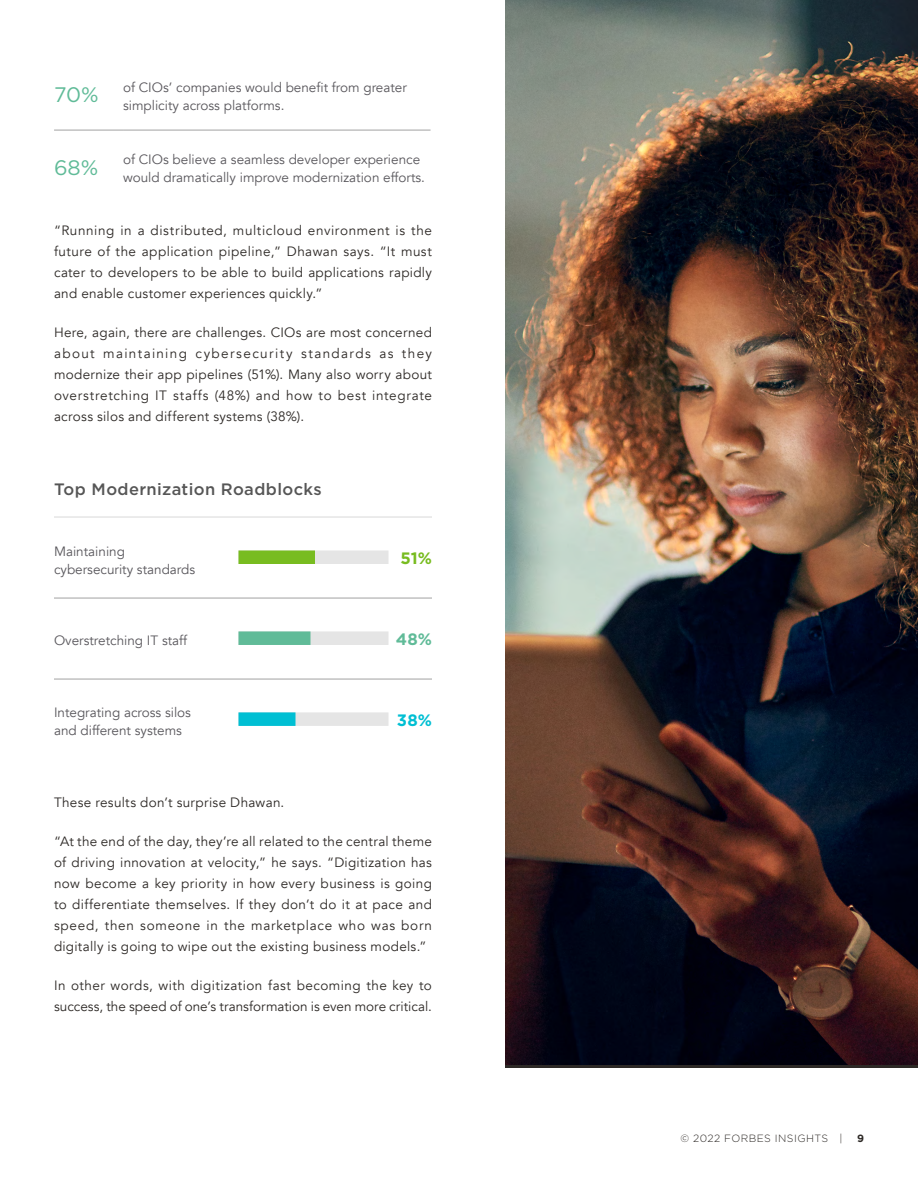
<style>
.page{position:relative;width:918px;height:1188px;background:#fff}
.page>*{position:absolute;margin:0;border:0;box-sizing:border-box;transform-origin:0 0}
.t1{font:21px "Gotham";color:#60bb98}
.t2{font:500 16.5px "Gotham";letter-spacing:.025em;color:#565656}
.t3{font:700 16.5px "Gotham";color:#78bc20}
.t4{font:700 16.5px "Gotham";color:#60bb98}
.t5{font:700 16.5px "Gotham";color:#00bfd3}
.t6{font:13.5px/21px "Avenir";letter-spacing:.02em;color:#2d2926;text-align:justify}
.t7{font:13.5px/18px "Avenir";color:#59575c}
.t8{font:300 10.5px "Gotham";letter-spacing:.04em;color:#2d2926}
.t9{font:700 10.5px "Gotham";color:#2d2926}
</style>
<div class="page">
<hr style="left:54px;top:598px;width:150px;height:1px;background:#a1a1a1">
<hr style="left:204px;top:598px;width:228px;height:1px;background:#a1a1a1">
<hr style="left:54px;top:516px;width:150px;height:2px;background:#e5e5e5">
<hr style="left:204px;top:516px;width:228px;height:2px;background:#e5e5e5">
<hr style="left:54px;top:679px;width:150px;height:1px;background:#a1a1a1">
<hr style="left:204px;top:679px;width:228px;height:1px;background:#a1a1a1">
<div style="left:238px;top:550px;width:150px;height:14px;background:#e5e5e5"></div>
<div style="left:238px;top:550px;width:77px;height:14px;background:#78bc20"></div>
<div style="left:238px;top:631px;width:150px;height:14px;background:#e5e5e5"></div>
<div style="left:238px;top:631px;width:72px;height:14px;background:#60bb98"></div>
<div style="left:238px;top:712px;width:150px;height:14px;background:#e5e5e5"></div>
<div style="left:238px;top:712px;width:58px;height:14px;background:#00bfd3"></div>
<hr style="left:54px;top:130px;width:69px;height:1px;background:#a1a1a1">
<hr style="left:123px;top:130px;width:308px;height:1px;background:#a1a1a1">
<img style="left:506px;top:0;width:412px;height:1065px">
<h1 class="t1" style="left:54px;top:82px;width:46px">70%</h1>
<p class="t7" style="left:123px;top:78px;width:285px">of CIOs’ companies would benefit from greater simplicity across platforms.</p>
<h1 class="t1" style="left:54px;top:154px;width:46px">68%</h1>
<p class="t7" style="left:123px;top:151px;width:303px">of CIOs believe a seamless developer experience would dramatically improve modernization efforts.</p>
<p class="t6" style="left:54px;top:220px;width:379px">“Running in a distributed, multicloud environment is the future of the application pipeline,” Dhawan says. “It must cater to developers to be able to build applications rapidly and enable customer experiences quickly.”</p>
<p class="t6" style="left:54px;top:322px;width:380px">Here, again, there are challenges. CIOs are most concerned about maintaining cybersecurity standards as they modernize their app pipelines (51%). Many also worry about overstretching IT staffs (48%) and how to best integrate across silos and different systems (38%).</p>
<p class="t2" style="left:54px;top:478px;width:269px">Top Modernization Roadblocks</p>
<p class="t7" style="left:54px;top:542px;width:143px">Maintaining cybersecurity standards</p>
<p class="t3" style="left:400px;top:548px;width:33px">51%</p>
<p class="t7" style="left:54px;top:632px;width:135px">Overstretching IT staff</p>
<p class="t4" style="left:396px;top:628px;width:38px">48%</p>
<p class="t7" style="left:54px;top:704px;width:139px">Integrating across silos and different systems</p>
<p class="t5" style="left:397px;top:709px;width:37px">38%</p>
<p class="t6" style="left:54px;top:792px;width:232px">These results don’t surprise Dhawan.</p>
<p class="t6" style="left:54px;top:831px;width:380px">“At the end of the day, they’re all related to the central theme of driving innovation at velocity,” he says. “Digitization has now become a key priority in how every business is going to differentiate themselves. If they don’t do it at pace and speed, then someone in the marketplace who was born digitally is going to wipe out the existing business models.”</p>
<p class="t6" style="left:54px;top:975px;width:379px">In other words, with digitization fast becoming the key to success, the speed of one’s transformation is even more critical.</p>
<p class="t8" style="left:680px;top:1132px;width:163px">© 2022 FORBES INSIGHTS |</p>
<p class="t9" style="left:857px;top:1132px;width:8px">9</p>
</div>
